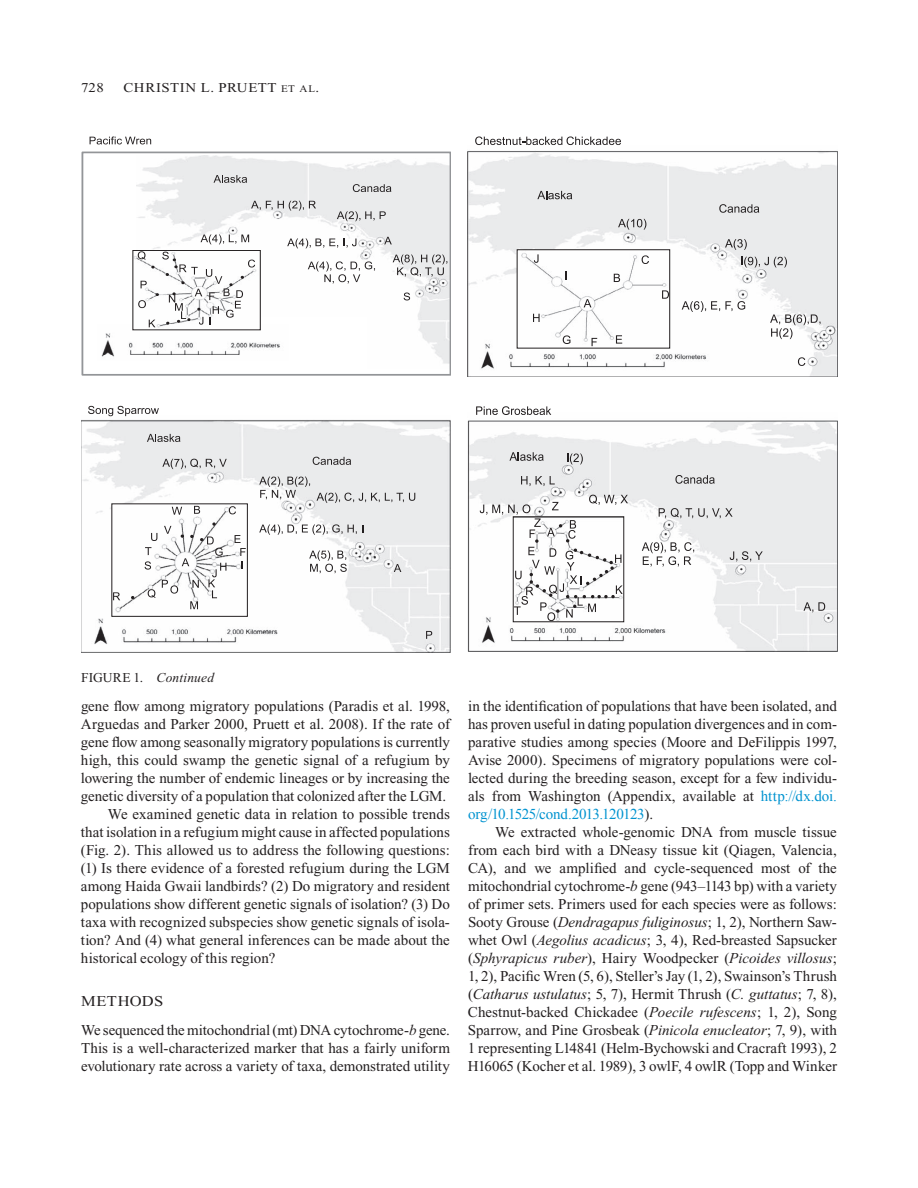
<style>
.page{position:relative;width:918px;height:1188px;background:#fff}
.page>*{position:absolute;margin:0;border:0;box-sizing:border-box;transform-origin:0 0}
.t1{font:15px/18px "Times New Roman";color:#231f20;text-align:justify}
.t2{font:15px/28.3px "Times New Roman";color:#231f20;scale:1.1 1}
.t3{font:13.5px "Times New Roman";letter-spacing:.035em;color:#231f20;scale:1.1 1}
.t4{font:italic 13.5px "Times New Roman";letter-spacing:.01em;color:#231f20}
.t5{font:13.5px "Times New Roman";letter-spacing:.035em;color:#231f20}
.t6{font:13.5px "Times New Roman";color:#231f20;scale:1.1 1}
.s1{font-size:10.2px}
.s2{font-style:inherit}
.s3{font-style:normal}
.s4{font-style:italic}
.s5{color:#0093d0}
</style>
<div class="page">
<img style="left:468px;top:414px;width:369px;height:237px">
<svg style="left:509px;top:452px;width:35px;height:9px"></svg>
<svg style="left:675px;top:475px;width:40px;height:9px"></svg>
<svg style="left:567px;top:453px;width:16px;height:12px"></svg>
<svg style="left:521px;top:476px;width:34px;height:10px"></svg>
<svg style="left:642px;top:542px;width:52px;height:25px"></svg>
<svg style="left:659px;top:508px;width:74px;height:10px"></svg>
<svg style="left:730px;top:551px;width:33px;height:11px"></svg>
<svg style="left:804px;top:602px;width:21px;height:10px"></svg>
<svg style="left:480px;top:495px;width:148px;height:126px"></svg>
<svg style="left:476px;top:406px;width:75px;height:9px"></svg>
<img style="left:81px;top:416px;width:369px;height:237px">
<svg style="left:147px;top:434px;width:33px;height:8px"></svg>
<svg style="left:313px;top:457px;width:38px;height:8px"></svg>
<svg style="left:162px;top:459px;width:65px;height:10px"></svg>
<svg style="left:259px;top:477px;width:51px;height:22px"></svg>
<svg style="left:317px;top:493px;width:98px;height:10px"></svg>
<svg style="left:259px;top:524px;width:104px;height:11px"></svg>
<svg style="left:394px;top:564px;width:7px;height:8px"></svg>
<svg style="left:309px;top:550px;width:38px;height:23px"></svg>
<svg style="left:426px;top:631px;width:6px;height:8px"></svg>
<img style="left:114px;top:506px;width:132px;height:109px">
<div style="left:112px;top:504px;width:136px;height:113px;border:1px solid #231f20"></div>
<svg style="left:182px;top:558px;width:7px;height:8px"></svg>
<svg style="left:194px;top:506px;width:6px;height:8px"></svg>
<svg style="left:229px;top:506px;width:7px;height:8px"></svg>
<svg style="left:235px;top:535px;width:11px;height:34px"></svg>
<svg style="left:208px;top:563px;width:18px;height:35px"></svg>
<svg style="left:190px;top:601px;width:8px;height:8px"></svg>
<svg style="left:192px;top:580px;width:7px;height:8px"></svg>
<svg style="left:162px;top:580px;width:16px;height:14px"></svg>
<svg style="left:148px;top:589px;width:8px;height:9px"></svg>
<svg style="left:113px;top:592px;width:7px;height:8px"></svg>
<svg style="left:145px;top:561px;width:6px;height:9px"></svg>
<svg style="left:145px;top:547px;width:6px;height:8px"></svg>
<svg style="left:151px;top:533px;width:6px;height:8px"></svg>
<svg style="left:164px;top:526px;width:7px;height:8px"></svg>
<svg style="left:172px;top:507px;width:10px;height:8px"></svg>
<svg style="left:190px;top:535px;width:4px;height:3px"></svg>
<svg style="left:200px;top:537px;width:23px;height:19px"></svg>
<svg style="left:212px;top:522px;width:4px;height:4px"></svg>
<svg style="left:88px;top:406px;width:71px;height:10px"></svg>
<img style="left:468px;top:145px;width:369px;height:231px">
<svg style="left:618px;top:219px;width:28px;height:11px"></svg>
<svg style="left:725px;top:239px;width:22px;height:11px"></svg>
<svg style="left:741px;top:257px;width:46px;height:11px"></svg>
<svg style="left:682px;top:301px;width:63px;height:11px"></svg>
<svg style="left:770px;top:314px;width:51px;height:25px"></svg>
<img style="left:519px;top:251px;width:149px;height:95px">
<div style="left:517px;top:249px;width:153px;height:99px;border:1px solid #231f20"></div>
<svg style="left:584px;top:299px;width:7px;height:8px"></svg>
<svg style="left:614px;top:274px;width:6px;height:8px"></svg>
<svg style="left:642px;top:255px;width:7px;height:9px"></svg>
<svg style="left:662px;top:290px;width:7px;height:9px"></svg>
<svg style="left:616px;top:335px;width:6px;height:9px"></svg>
<svg style="left:592px;top:338px;width:5px;height:8px"></svg>
<svg style="left:563px;top:335px;width:7px;height:9px"></svg>
<svg style="left:533px;top:314px;width:7px;height:8px"></svg>
<svg style="left:534px;top:254px;width:5px;height:9px"></svg>
<svg style="left:798px;top:357px;width:7px;height:9px"></svg>
<svg style="left:537px;top:191px;width:35px;height:8px"></svg>
<svg style="left:719px;top:204px;width:40px;height:9px"></svg>
<svg style="left:475px;top:136px;width:146px;height:9px"></svg>
<img style="left:136px;top:155px;width:312px;height:209px">
<svg style="left:214px;top:175px;width:33px;height:8px"></svg>
<svg style="left:353px;top:184px;width:38px;height:8px"></svg>
<svg style="left:201px;top:234px;width:48px;height:10px"></svg>
<svg style="left:251px;top:201px;width:65px;height:10px"></svg>
<svg style="left:337px;top:211px;width:49px;height:10px"></svg>
<svg style="left:384px;top:237px;width:8px;height:7px"></svg>
<svg style="left:287px;top:238px;width:69px;height:10px"></svg>
<svg style="left:308px;top:261px;width:67px;height:23px"></svg>
<svg style="left:404px;top:293px;width:6px;height:7px"></svg>
<svg style="left:393px;top:254px;width:54px;height:23px"></svg>
<svg style="left:90px;top:137px;width:61px;height:7px"></svg>
<div style="left:130px;top:318px;width:237px;height:51px;background:#fff"></div>
<img style="left:101px;top:325px;width:179px;height:32px">
<img style="left:135px;top:252px;width:124px;height:76px">
<div style="left:133px;top:250px;width:128px;height:80px;border:1px solid #231f20"></div>
<svg style="left:138px;top:251px;width:117px;height:76px"></svg>
<div style="left:82px;top:152px;width:369px;height:224px;border:2px solid #939598"></div>
<p class="t6" style="left:81px;top:80px;width:22px">728</p>
<p class="t3" style="left:123px;top:80px;width:180px">CHRISTIN L. PRUETT <span class="s1">et al</span><span class="s2">.</span></p>
<p class="t5" style="left:81px;top:670px;width:10px">Figure</p>
<p class="t4" style="left:134px;top:670px;width:82px"><span class="s3">1.</span> Continued</p>
<p class="t1" style="left:81px;top:697px;width:370px">gene flow among migratory populations (Paradis et al. 1998,</p>
<p class="t1" style="left:81px;top:715px;width:372px">Arguedas and Parker 2000, Pruett et al. 2008). If the rate of</p>
<p class="t1" style="left:81px;top:733px;width:370px">gene flow among seasonally migratory populations is currently</p>
<p class="t1" style="left:81px;top:751px;width:371px">high, this could swamp the genetic signal of a refugium by</p>
<p class="t1" style="left:81px;top:769px;width:370px">lowering the number of endemic lineages or by increasing the</p>
<p class="t1" style="left:81px;top:787px;width:367px">genetic diversity of a population that colonized after the LGM.</p>
<p class="t1" style="left:108px;top:805px;width:344px">We examined genetic data in relation to possible trends</p>
<p class="t1" style="left:81px;top:823px;width:370px">that isolation in a refugium might cause in affected populations</p>
<p class="t1" style="left:81px;top:841px;width:371px">(Fig. 2). This allowed us to address the following questions:</p>
<p class="t1" style="left:81px;top:859px;width:370px">(1) Is there evidence of a forested refugium during the LGM</p>
<p class="t1" style="left:81px;top:877px;width:371px">among Haida Gwaii landbirds? (2) Do migratory and resident</p>
<p class="t1" style="left:81px;top:895px;width:370px">populations show different genetic signals of isolation? (3) Do</p>
<p class="t1" style="left:81px;top:913px;width:370px">taxa with recognized subspecies show genetic signals of isola-</p>
<p class="t1" style="left:81px;top:931px;width:371px">tion? And (4) what general inferences can be made about the</p>
<p class="t1" style="left:81px;top:949px;width:196px">historical ecology of this region?</p>
<p class="t2" style="left:81px;top:987px;width:337px">METHODS<br>We sequenced the mitochondrial (mt) DNA cytochrome-<span class="s4">b</span> gene.</p>
<p class="t1" style="left:81px;top:1039px;width:371px">This is a well-characterized marker that has a fairly uniform evolutionary rate across a variety of taxa, demonstrated utility</p>
<p class="t1" style="left:468px;top:697px;width:371px">in the identification of populations that have been isolated, and has proven useful in dating population divergences and in com&shy;parative studies among species (Moore and DeFilippis 1997, Avise 2000). Specimens of migratory populations were col&shy;lected during the breeding season, except for a few individu&shy;als from Washington (Appendix, available at <span class="s5">http://dx.doi. org/10.1525/cond.2013.120123</span>).</p>
<p class="t1" style="left:468px;top:823px;width:371px;text-indent:27px">We extracted whole-genomic DNA from muscle tissue from each bird with a DNeasy tissue kit (Qiagen, Valencia, CA), and we amplified and cycle-sequenced most of the mitochondrial cytochrome-<span class="s4">b</span> gene (943–1143 bp) with a variety of primer sets. Primers used for each species were as follows:<br>Sooty Grouse (<span class="s4">Dendragapus fuliginosus</span>; 1, 2), Northern Saw&shy;whet Owl (<span class="s4">Aegolius acadicus</span>; 3, 4), Red-breasted Sapsucker (<span class="s4">Sphyrapicus ruber</span>), Hairy Woodpecker (<span class="s4">Picoides villosus</span>; 1, 2), Pacific Wren (5, 6), Steller’s Jay (1, 2), Swainson’s Thrush (<span class="s4">Catharus ustulatus</span>; 5, 7), Hermit Thrush (<span class="s4">C. guttatus</span>; 7, 8), Chestnut-backed Chickadee (<span class="s4">Poecile rufescens</span>; 1, 2), Song Sparrow, and Pine Grosbeak (<span class="s4">Pinicola enucleator</span>; 7, 9), with 1 representing L14841 (Helm-Bychowski and Cracraft 1993), 2<br>H16065 (Kocher et al. 1989), 3 owlF, 4 owlR (Topp and Winker</p>
</div>
